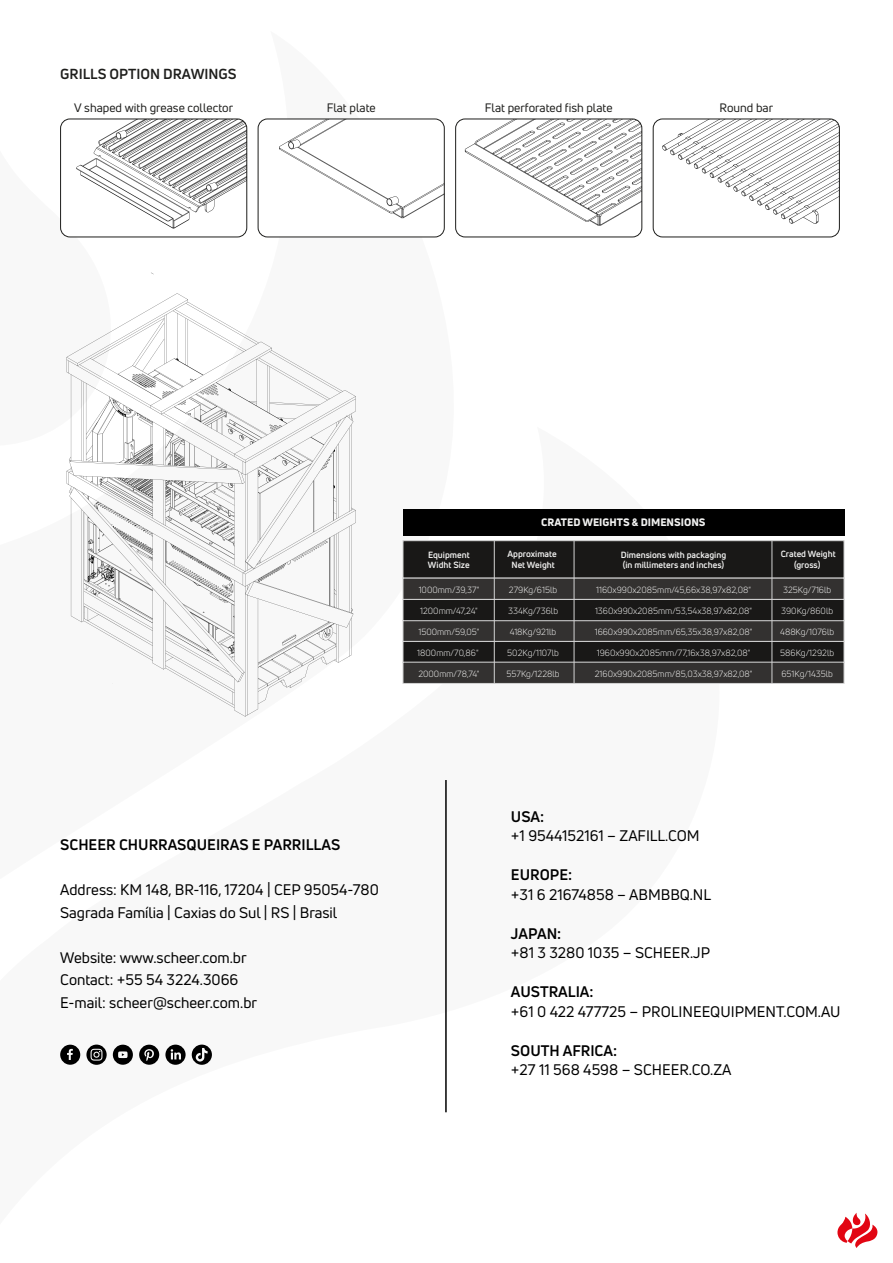
<style>
.page{position:relative;width:893px;height:1263px;background:#fff}
.page>*{position:absolute;margin:0;border:0;box-sizing:border-box;transform-origin:0 0}
.t1{font:15px/22.5px "Uni Neue";color:#000}
.t2{font:700 15px "Uni Neue";color:#000}
.t3{font:700 14.25px "Uni Neue";color:#1d1d1b}
.t4{font:12px "Uni Neue";color:#1d1d1b}
.t5{font:800 10.65px "Uni Neue";color:#f2f2f1}
.t6{font:8.85px "Uni Neue";color:#f2f2f1}
.t7{font:700 8.85px/10.6px "Uni Neue";color:#f2f2f1}
</style>
<div class="page">
<svg style="left:139px;top:1045px;width:20px;height:20px"></svg>
<svg style="left:165px;top:1044px;width:21px;height:21px"></svg>
<svg style="left:86px;top:1044px;width:21px;height:21px"></svg>
<svg style="left:113px;top:1045px;width:20px;height:20px"></svg>
<svg style="left:60px;top:1045px;width:20px;height:20px"></svg>
<svg style="left:192px;top:1044px;width:20px;height:21px"></svg>
<hr style="left:445px;top:780px;width:2px;height:332px;background:#000">
<svg style="left:837px;top:1213px;width:40px;height:35px"></svg>
<div style="left:403px;top:620px;width:441px;height:21px;background:#333130"></div>
<div style="left:403px;top:540px;width:441px;height:38px;background:#191817;border:1px solid #d3d3d3"></div>
<div style="left:403px;top:578px;width:441px;height:21px;background:#333130;border:1px solid #d3d3d3"></div>
<div style="left:403px;top:599px;width:441px;height:22px;background:#191817;border:1px solid #d3d3d3"></div>
<div style="left:403px;top:509px;width:441px;height:26px;background:#000"></div>
<div style="left:403px;top:641px;width:441px;height:22px;background:#191817;border:1px solid #d3d3d3"></div>
<div style="left:403px;top:662px;width:441px;height:21px;background:#333130;border:1px solid #d3d3d3"></div>
<hr style="left:494px;top:541px;width:1px;height:142px;background:#d3d3d3">
<hr style="left:574px;top:541px;width:1px;height:142px;background:#d3d3d3">
<hr style="left:772px;top:541px;width:1px;height:142px;background:#d3d3d3">
<svg style="left:67px;top:293px;width:289px;height:423px"></svg>
<div style="left:60px;top:119px;width:187px;height:118px;border:1px solid #1d1d1b;border-radius:9px"></div>
<div style="left:653px;top:119px;width:187px;height:118px;border:1px solid #1d1d1b;border-radius:9px"></div>
<div style="left:455px;top:119px;width:187px;height:118px;border:1px solid #1d1d1b;border-radius:9px"></div>
<svg style="left:76px;top:119px;width:171px;height:110px"></svg>
<svg style="left:465px;top:119px;width:177px;height:107px"></svg>
<div style="left:258px;top:119px;width:187px;height:118px;border:1px solid #1d1d1b;border-radius:9px"></div>
<svg style="left:279px;top:119px;width:165px;height:99px"></svg>
<svg style="left:662px;top:119px;width:177px;height:105px"></svg>
<h2 class="t3" style="left:60px;top:65px;width:178px">GRILLS OPTION DRAWINGS</h2>
<h3 class="t4" style="left:74px;top:100px;width:160px">V shaped with grease collector</h3>
<h3 class="t4" style="left:327px;top:100px;width:51px">Flat plate</h3>
<h3 class="t4" style="left:485px;top:100px;width:129px">Flat perforated fish plate</h3>
<h3 class="t4" style="left:719px;top:100px;width:55px">Round bar</h3>
<p class="t5" style="left:541px;top:515px;width:166px">CRATED WEIGHTS &amp; DIMENSIONS</p>
<p class="t7" style="left:428px;top:549px;width:43px">Equipment<br>Widht Size</p>
<p class="t7" style="left:507px;top:548px;width:51px;text-align:center">Approximate<br>Net Weight</p>
<p class="t6" style="left:419px;top:584px;width:62px">1000mm/39,37"</p>
<p class="t6" style="left:509px;top:584px;width:50px">279Kg/615lb</p>
<p class="t6" style="left:420px;top:605px;width:59px">1200mm/47,24"</p>
<p class="t6" style="left:508px;top:605px;width:52px">334Kg/736lb</p>
<p class="t6" style="left:418px;top:626px;width:63px">1500mm/59,05"</p>
<p class="t6" style="left:510px;top:626px;width:48px">418Kg/921lb</p>
<p class="t6" style="left:417px;top:647px;width:63px">1800mm/70,86"</p>
<p class="t6" style="left:507px;top:647px;width:53px">502Kg/1107lb</p>
<p class="t7" style="left:621px;top:549px;width:107px">Dimensions with packaging (in millimeters and inches)</p>
<p class="t6" style="left:596px;top:584px;width:156px">1160x990x2085mm/45,66x38,97x82,08"</p>
<p class="t6" style="left:595px;top:605px;width:159px">1360x990x2085mm/53,54x38,97x82,08"</p>
<p class="t6" style="left:595px;top:626px;width:159px">1660x990x2085mm/65,35x38,97x82,08"</p>
<p class="t6" style="left:597px;top:647px;width:155px">1960x990x2085mm/77,16x38,97x82,08"</p>
<p class="t7" style="left:781px;top:548px;width:56px;text-align:center">Crated Weight (gross)</p>
<p class="t6" style="left:783px;top:584px;width:50px">325Kg/716lb</p>
<p class="t6" style="left:781px;top:605px;width:54px">390Kg/860lb</p>
<p class="t6" style="left:780px;top:626px;width:56px">488Kg/1076lb</p>
<p class="t6" style="left:780px;top:647px;width:55px">586Kg/1292lb</p>
<p class="t6" style="left:418px;top:668px;width:63px">2000mm/78,74"</p>
<p class="t6" style="left:506px;top:668px;width:55px">557Kg/1228lb</p>
<p class="t6" style="left:595px;top:668px;width:159px">2160x990x2085mm/85,03x38,97x82,08"</p>
<p class="t6" style="left:781px;top:668px;width:53px">651Kg/1435lb</p>
<h1 class="t2" style="left:60px;top:835px;width:282px">SCHEER CHURRASQUEIRAS E PARRILLAS</h1>
<h1 class="t1" style="left:60px;top:878px;width:320px">Address: KM 148, BR-116, 17204 | CEP 95054-780<br>Sagrada Família | Caxias do Sul | RS | Brasil</h1>
<h1 class="t1" style="left:60px;top:946px;width:198px">Website: www.scheer.com.br<br>Contact: +55 54 3224.3066<br>E-mail: scheer@scheer.com.br</h1>
<h1 class="t2" style="left:511px;top:807px;width:35px">USA:</h1>
<h1 class="t1" style="left:511px;top:825px;width:190px">+1 9544152161 – ZAFILL.COM</h1>
<h1 class="t2" style="left:511px;top:865px;width:63px">EUROPE:</h1>
<h1 class="t1" style="left:511px;top:883px;width:202px">+31 6 21674858 – ABMBBQ.NL</h1>
<h1 class="t2" style="left:511px;top:924px;width:52px">JAPAN:</h1>
<h1 class="t1" style="left:511px;top:942px;width:201px">+81 3 3280 1035 – SCHEER.JP</h1>
<h1 class="t2" style="left:511px;top:982px;width:84px">AUSTRALIA:</h1>
<h1 class="t1" style="left:511px;top:1000px;width:331px">+61 0 422 477725 – PROLINEEQUIPMENT.COM.AU</h1>
<h1 class="t2" style="left:511px;top:1041px;width:108px">SOUTH AFRICA:</h1>
<h1 class="t1" style="left:511px;top:1059px;width:222px">+27 11 568 4598 – SCHEER.CO.ZA</h1>
</div>
